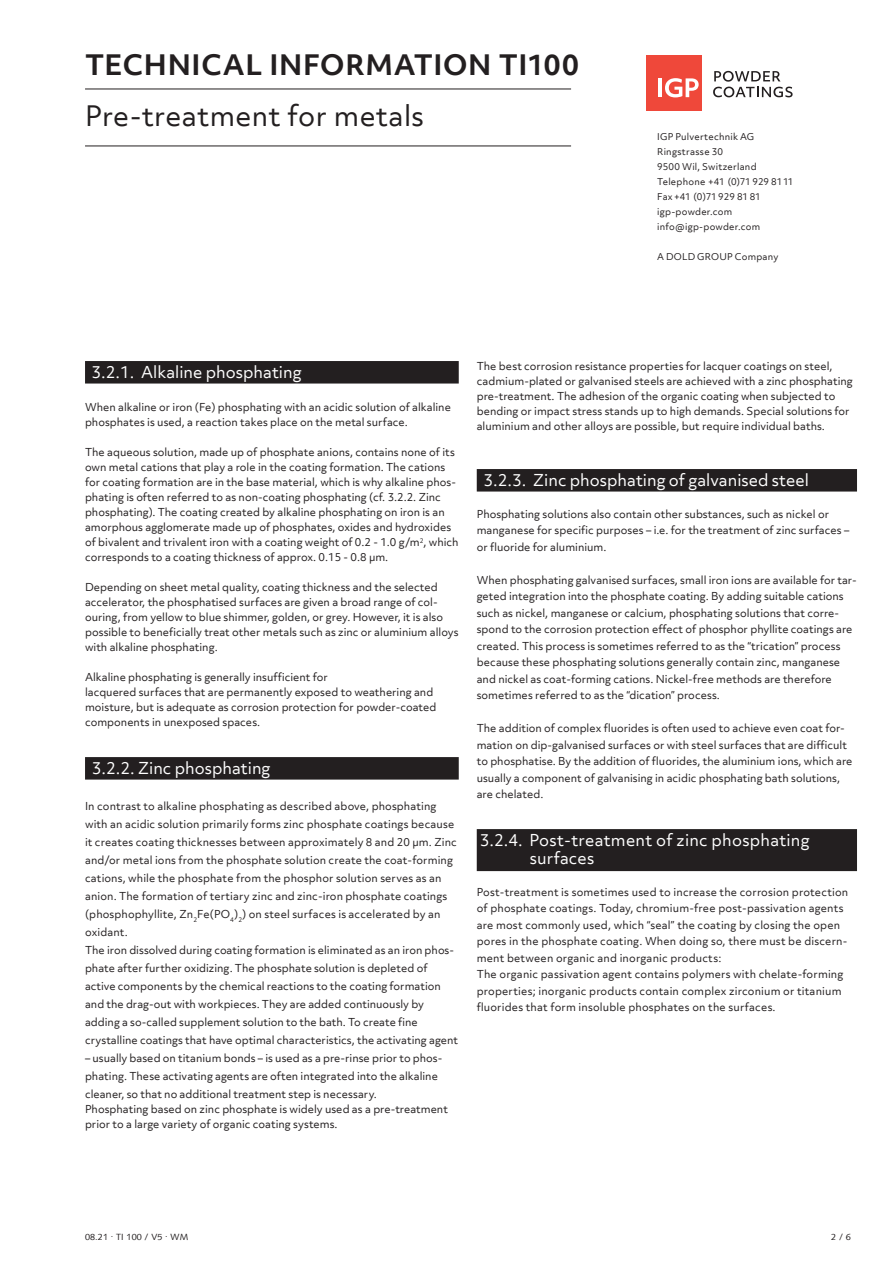
<style>
.page{position:relative;width:893px;height:1263px;background:#fff}
.page>*{position:absolute;margin:0;border:0;box-sizing:border-box;transform-origin:0 0}
.t1{font:700 27px "Objektiv Mk 3";letter-spacing:.025em;color:#231f20}
.t2{font:27px "Objektiv Mk 3";letter-spacing:.015em;color:#231f20}
.Titel_mit_Linie{font:15.75px "Objektiv Mk 3";color:#fff}
.Lauftext_9_12_5{font:15.75px "Objektiv Mk 3";color:#fff}
.Zwischentitel_11_5_1{font:10.5px/15px "Objektiv Mk 3";color:#231f20}
.Lauftext_9_12_5-2{font:10.5px/16.5px "Objektiv Mk 3";color:#231f20}
.Titel_mit_Linie-2{font:10.5px/18px "Objektiv Mk 3";color:#231f20}
.t3{font:9px/15px "Objektiv Mk 3";letter-spacing:.025em;color:#231f20}
.t4{font:9px "Syntax Com";letter-spacing:.015em;color:#231f20}
</style>
<div class="page">
<hr style="left:85px;top:89px;width:486px;height:1px;background:#231f20">
<hr style="left:85px;top:146px;width:486px;height:1px;background:#231f20">
<div style="left:646px;top:55px;width:56px;height:56px;background:#ef483a"></div>
<svg style="left:713px;top:71px;width:80px;height:26px"></svg>
<hr style="left:658px;top:78px;width:4px;height:19px;background:#fff">
<svg style="left:665px;top:78px;width:34px;height:19px"></svg>
<div style="left:85px;top:361px;width:374px;height:22px;background:#231f20"></div>
<div style="left:85px;top:757px;width:374px;height:22px;background:#231f20"></div>
<div style="left:477px;top:469px;width:380px;height:22px;background:#231f20"></div>
<div style="left:477px;top:829px;width:380px;height:42px;background:#231f20"></div>
<h1 class="t1" style="left:85px;top:46px;width:495px">TECHNICAL INFORMATION TI100</h1>
<h1 class="t2" style="left:85px;top:97px;width:340px">Pre-treatment for metals</h1>
<p class="t3" style="left:657px;top:129px;width:138px">IGP Pulvertechnik AG<br>Ringstrasse 30<br>9500 Wil, Switzerland<br>Telephone +41 (0)71 929 81 11<br>Fax +41 (0)71 929 81 81 igp-powder.com info@igp-powder.com</p>
<p class="t3" style="left:657px;top:249px;width:123px">A DOLD GROUP Company</p>
<p class="Titel_mit_Linie" style="left:91px;top:361px;width:212px">3.2.1. Alkaline phosphating</p>
<p class="Zwischentitel_11_5_1" style="left:85px;top:399px;width:367px">When alkaline or iron (Fe) phosphating with an acidic solution of alkaline phosphates is used, a reaction takes place on the metal surface.</p>
<p class="Zwischentitel_11_5_1" style="left:85px;top:444px;width:375px">The aqueous solution, made up of phosphate anions, contains none of its own metal cations that play a role in the coating formation. The cations for coating formation are in the base material, which is why alkaline phos&shy;phating is often referred to as non-coating phosphating (cf. 3.2.2. Zinc phosphating). The coating created by alkaline phosphating on iron is an amorphous agglomerate made up of phosphates, oxides and hydroxides of bivalent and trivalent iron with a coating weight of 0.2 - 1.0 g/m<sup>2</sup>, which corresponds to a coating thickness of approx. 0.15 - 0.8 μm.</p>
<p class="Zwischentitel_11_5_1" style="left:85px;top:579px;width:375px">Depending on sheet metal quality, coating thickness and the selected accelerator, the phosphatised surfaces are given a broad range of col&shy;ouring, from yellow to blue shimmer, golden, or grey. However, it is also possible to beneficially treat other metals such as zinc or aluminium alloys with alkaline phosphating.</p>
<p class="Zwischentitel_11_5_1" style="left:85px;top:669px;width:353px">Alkaline phosphating is generally insufficient for<br>lacquered surfaces that are permanently exposed to weathering and moisture, but is adequate as corrosion protection for powder-coated components in unexposed spaces.</p>
<p class="Titel_mit_Linie" style="left:92px;top:757px;width:180px">3.2.2. Zinc phosphating</p>
<p class="Titel_mit_Linie-2" style="left:85px;top:797px;width:374px">In contrast to alkaline phosphating as described above, phosphating with an acidic solution primarily forms zinc phosphate coatings because it creates coating thicknesses between approximately 8 and 20 μm. Zinc and/or metal ions from the phosphate solution create the coat-forming cations, while the phosphate from the phosphor solution serves as an anion. The formation of tertiary zinc and zinc-iron phosphate coatings (phosphophyllite, Zn<sub>2</sub>Fe(PO<sub>4</sub>)<sub>2</sub>) on steel surfaces is accelerated by an oxidant.<br>The iron dissolved during coating formation is eliminated as an iron phos&shy;phate after further oxidizing. The phosphate solution is depleted of active components by the chemical reactions to the coating formation and the drag-out with workpieces. They are added continuously by adding a so-called supplement solution to the bath. To create fine crystalline coatings that have optimal characteristics, the activating agent</p>
<p class="Titel_mit_Linie-2" style="left:85px;top:1049px;width:359px">– usually based on titanium bonds – is used as a pre-rinse prior to phos&shy;phating. These activating agents are often integrated into the alkaline cleaner, so that no additional treatment step is necessary.</p>
<p class="Zwischentitel_11_5_1" style="left:85px;top:1101px;width:364px">Phosphating based on zinc phosphate is widely used as a pre-treatment prior to a large variety of organic coating systems.</p>
<p class="Zwischentitel_11_5_1" style="left:477px;top:358px;width:378px">The best corrosion resistance properties for lacquer coatings on steel, cadmium-plated or galvanised steels are achieved with a zinc phosphating pre-treatment. The adhesion of the organic coating when subjected to bending or impact stress stands up to high demands. Special solutions for aluminium and other alloys are possible, but require individual baths.</p>
<p class="Titel_mit_Linie" style="left:483px;top:469px;width:327px">3.2.3. Zinc phosphating of galvanised steel</p>
<p class="Lauftext_9_12_5-2" style="left:477px;top:505px;width:374px">Phosphating solutions also contain other substances, such as nickel or manganese for specific purposes – i.e. for the treatment of zinc surfaces – or fluoride for aluminium.</p>
<p class="Lauftext_9_12_5-2" style="left:477px;top:571px;width:382px">When phosphating galvanised surfaces, small iron ions are available for tar&shy;geted integration into the phosphate coating. By adding suitable cations such as nickel, manganese or calcium, phosphating solutions that corre&shy;spond to the corrosion protection effect of phosphor phyllite coatings are created. This process is sometimes referred to as the “trication” process because these phosphating solutions generally contain zinc, manganese and nickel as coat-forming cations. Nickel-free methods are therefore sometimes referred to as the “dication” process.</p>
<p class="Lauftext_9_12_5-2" style="left:477px;top:720px;width:377px">The addition of complex fluorides is often used to achieve even coat for&shy;mation on dip-galvanised surfaces or with steel surfaces that are difficult to phosphatise. By the addition of fluorides, the aluminium ions, which are usually a component of galvanising in acidic phosphating bath solutions, are chelated.</p>
<p class="Titel_mit_Linie" style="left:480px;top:829px;width:331px">3.2.4. Post-treatment of zinc phosphating</p>
<p class="Lauftext_9_12_5" style="left:530px;top:847px;width:66px">surfaces</p>
<p class="Lauftext_9_12_5-2" style="left:477px;top:883px;width:373px">Post-treatment is sometimes used to increase the corrosion protection of phosphate coatings. Today, chromium-free post-passivation agents are most commonly used, which “seal” the coating by closing the open pores in the phosphate coating. When doing so, there must be discern&shy;ment between organic and inorganic products:</p>
<p class="Lauftext_9_12_5-2" style="left:477px;top:966px;width:368px">The organic passivation agent contains polymers with chelate-forming properties; inorganic products contain complex zirconium or titanium fluorides that form insoluble phosphates on the surfaces.</p>
<p class="t4" style="left:85px;top:1231px;width:105px">08.21 . TI 100 / V5 . WM</p>
<p class="t4" style="left:831px;top:1231px;width:21px">2 / 6</p>
</div>
